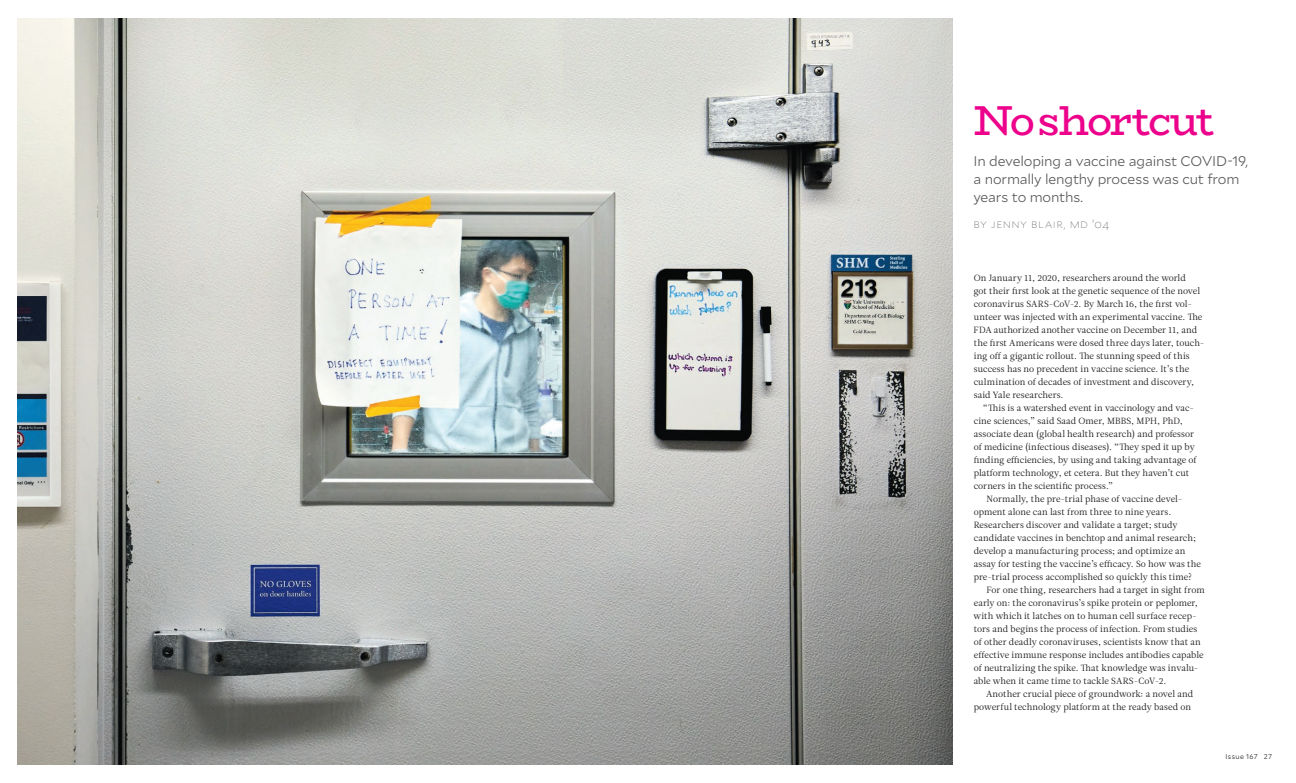
<style>
.page{position:relative;width:1296px;height:783px;background:#fff}
.page>*{position:absolute;margin:0;border:0;box-sizing:border-box;transform-origin:0 0}
.t1{font:42px "Bio Rhyme";letter-spacing:-.045em;color:#ed028c}
.t2{font:300 14px/18px "Mallory";letter-spacing:-.01em;color:#57585a}
.t3{font:100 12px "Mallory";letter-spacing:.035em;color:#57585a}
.t4{font:9px/13px "Leitura News Roman 1";letter-spacing:.005em;color:#231f20}
.t5{font:300 7px "Mallory";letter-spacing:.05em;color:#231f20}
</style>
<div class="page">
<img style="left:18px;top:18px;width:934px;height:747px">
<h1 class="t1" style="left:974px;top:88px;width:243px">Noshortcut</h1>
<h2 class="t2" style="left:974px;top:151px;width:276px">In developing a vaccine against COVID‑19, a normally lengthy process was cut from years to months.</h2>
<h3 class="t3" style="left:974px;top:215px;width:137px">by jenny blair, md ’04</h3>
<p class="t4" style="left:974px;top:272px;width:232px">On January 11, 2020, researchers around the world<br>got their first look at the genetic sequence of the novel coronavirus SARS-CoV-2. By March 16, the first vol&shy;unteer was injected with an experimental vaccine. The FDA authorized another vaccine on December 11, and the first Americans were dosed three days later, touch&shy;ing off a gigantic rollout. The stunning speed of this success has no precedent in vaccine science. It’s the culmination of decades of investment and discovery, said Yale researchers.</p>
<p class="t4" style="left:983px;top:401px;width:213px">“This is a watershed event in vaccinology and vac-</p>
<p class="t4" style="left:974px;top:414px;width:211px">cine sciences,” said Saad Omer, MBBS, MPH, PhD,</p>
<p class="t4" style="left:974px;top:427px;width:222px">associate dean (global health research) and professor</p>
<p class="t4" style="left:974px;top:440px;width:223px">of medicine (infectious diseases). “They sped it up by</p>
<p class="t4" style="left:974px;top:453px;width:224px">finding efficiencies, by using and taking advantage of</p>
<p class="t4" style="left:974px;top:466px;width:217px">platform technology, et cetera. But they haven’t cut</p>
<p class="t4" style="left:974px;top:479px;width:141px">corners in the scientific process.”</p>
<p class="t4" style="left:987px;top:492px;width:197px">Normally, the pre-trial phase of vaccine devel-</p>
<p class="t4" style="left:974px;top:505px;width:199px">opment alone can last from three to nine years.</p>
<p class="t4" style="left:974px;top:518px;width:205px">Researchers discover and validate a target; study</p>
<p class="t4" style="left:974px;top:531px;width:224px">candidate vaccines in benchtop and animal research;</p>
<p class="t4" style="left:974px;top:544px;width:213px">develop a manufacturing process; and optimize an</p>
<p class="t4" style="left:974px;top:557px;width:229px">assay for testing the vaccine’s efficacy. So how was the</p>
<p class="t4" style="left:974px;top:570px;width:220px">pre-trial process accomplished so quickly this time?</p>
<p class="t4" style="left:987px;top:583px;width:219px">For one thing, researchers had a target in sight from</p>
<p class="t4" style="left:974px;top:596px;width:226px">early on: the coronavirus’s spike protein or peplomer,</p>
<p class="t4" style="left:974px;top:609px;width:225px">with which it latches on to human cell surface recep-</p>
<p class="t4" style="left:974px;top:622px;width:225px">tors and begins the process of infection. From studies</p>
<p class="t4" style="left:974px;top:635px;width:229px">of other deadly coronaviruses, scientists know that an</p>
<p class="t4" style="left:974px;top:648px;width:231px">effective immune response includes antibodies capable</p>
<p class="t4" style="left:974px;top:661px;width:226px">of neutralizing the spike. That knowledge was invalu-</p>
<p class="t4" style="left:974px;top:674px;width:194px">able when it came time to tackle SARS-CoV-2.</p>
<p class="t4" style="left:986px;top:687px;width:209px">Another crucial piece of groundwork: a novel and</p>
<p class="t4" style="left:974px;top:700px;width:219px">powerful technology platform at the ready based on</p>
<p class="t5" style="left:1225px;top:752px;width:48px">Issue 167 27</p>
</div>
